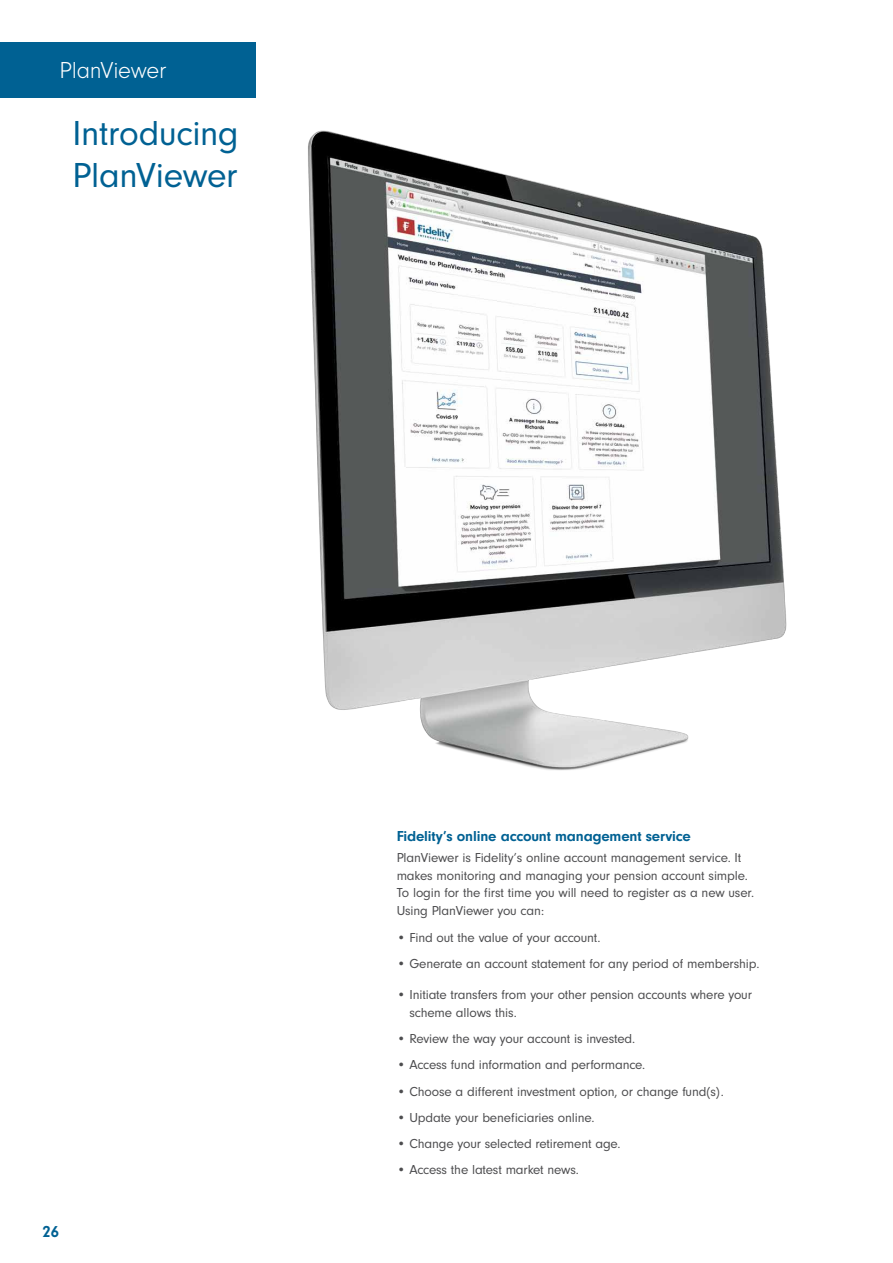
<style>
.page{position:relative;width:893px;height:1263px;background:#fff}
.page>*{position:absolute;margin:0;border:0;box-sizing:border-box;transform-origin:0 0}
.t1{font:36px/42px "Neuzeit Gro";letter-spacing:-.01em;color:#006193}
.t2{font:300 24px "Neuzeit Gro";letter-spacing:-.01em;color:#fff}
.t3{font:700 16.5px "Neuzeit Gro";color:#006193}
.t4{font:700 15px "Neuzeit Gro";letter-spacing:-.01em;color:#006193}
.t5{font:13.5px/18px "Neuzeit Gro";letter-spacing:-.01em;color:#4d4d4f}
</style>
<div class="page">
<img style="left:308px;top:130px;width:479px;height:640px">
<div style="left:0;top:43px;width:255px;height:55px;background:#006193"></div>
<h2 class="t2" style="left:60px;top:58px;width:108px">PlanViewer</h2>
<h1 class="t1" style="left:73px;top:113px;width:168px">Introducing<br>PlanViewer</h1>
<p class="t3" style="left:43px;top:1222px;width:18px">26</p>
<p class="t4" style="left:397px;top:828px;width:296px">Fidelity’s online account management service</p>
<p class="t5" style="left:397px;top:848px;width:359px">PlanViewer is Fidelity’s online account management service. It makes monitoring and managing your pension account simple.<br>To login for the first time you will need to register as a new user.<br>Using PlanViewer you can:</p>
<p class="t5" style="left:397px;top:928px;width:205px">• Find out the value of your account.</p>
<p class="t5" style="left:397px;top:955px;width:364px">• Generate an account statement for any period of membership.</p>
<p class="t5" style="left:409px;top:985px;width:344px;text-indent:-13px">• Initiate transfers from your other pension accounts where your scheme allows this.</p>
<p class="t5" style="left:397px;top:1030px;width:240px">• Review the way your account is invested.</p>
<p class="t5" style="left:397px;top:1056px;width:250px">• Access fund information and performance.</p>
<p class="t5" style="left:397px;top:1082px;width:329px">• Choose a different investment option, or change fund(s).</p>
<p class="t5" style="left:397px;top:1108px;width:199px">• Update your beneficiaries online.</p>
<p class="t5" style="left:397px;top:1135px;width:225px">• Change your selected retirement age.</p>
<p class="t5" style="left:397px;top:1161px;width:184px">• Access the latest market news.</p>
</div>
